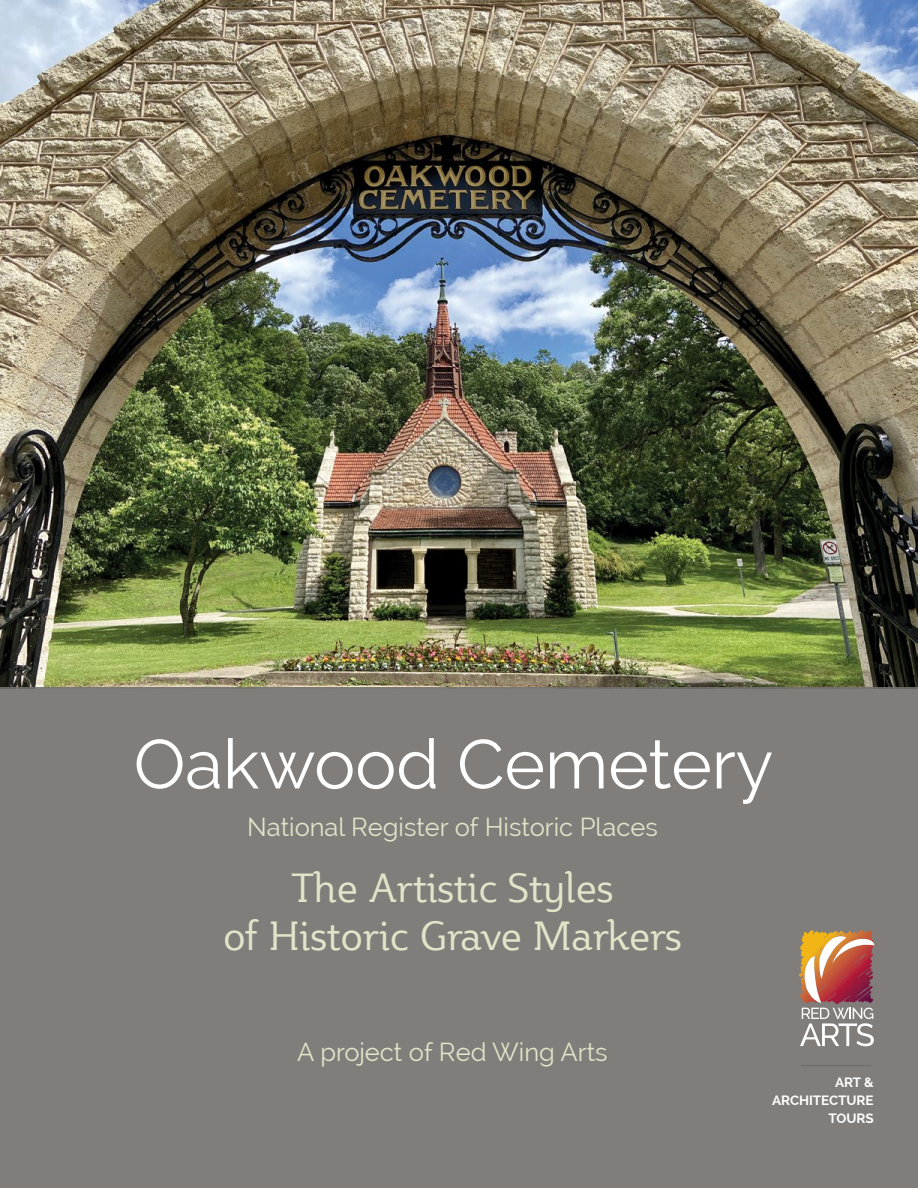
<style>
.page{position:relative;width:918px;height:1188px;background:#fff}
.page>*{position:absolute;margin:0;border:0;box-sizing:border-box;transform-origin:0 0}
.t1{font:69px "Raleway";color:#fff}
.t2{font:40.5px/48px "Plume";color:#e2e3c8;text-align:center}
.t3{font:25.5px "Raleway";color:#e2e3c8}
.t4{font:700 13.5px/18px "Raleway";letter-spacing:-.005em;color:#fff;text-align:right}
</style>
<div class="page">
<img style="left:0;top:0;width:918px;height:688px">
<div style="left:0;top:688px;width:918px;height:500px;background:#817d7b"></div>
<svg style="left:800px;top:930px;width:74px;height:116px"></svg>
<hr style="left:801px;top:1065px;width:71px;height:1px;background:#736f6d">
<h1 class="t1" style="left:134px;top:724px;width:641px">Oakwood Cemetery</h1>
<p class="t3" style="left:247px;top:813px;width:412px">National Register of Historic Places</p>
<h2 class="t2" style="left:223px;top:864px;width:460px">The Artistic Styles<br>of Historic Grave Markers</h2>
<p class="t3" style="left:297px;top:1038px;width:312px">A project of Red Wing Arts</p>
<p class="t4" style="left:772px;top:1074px;width:103px">ART &amp;<br>ARCHITECTURE<br>TOURS</p>
</div>
